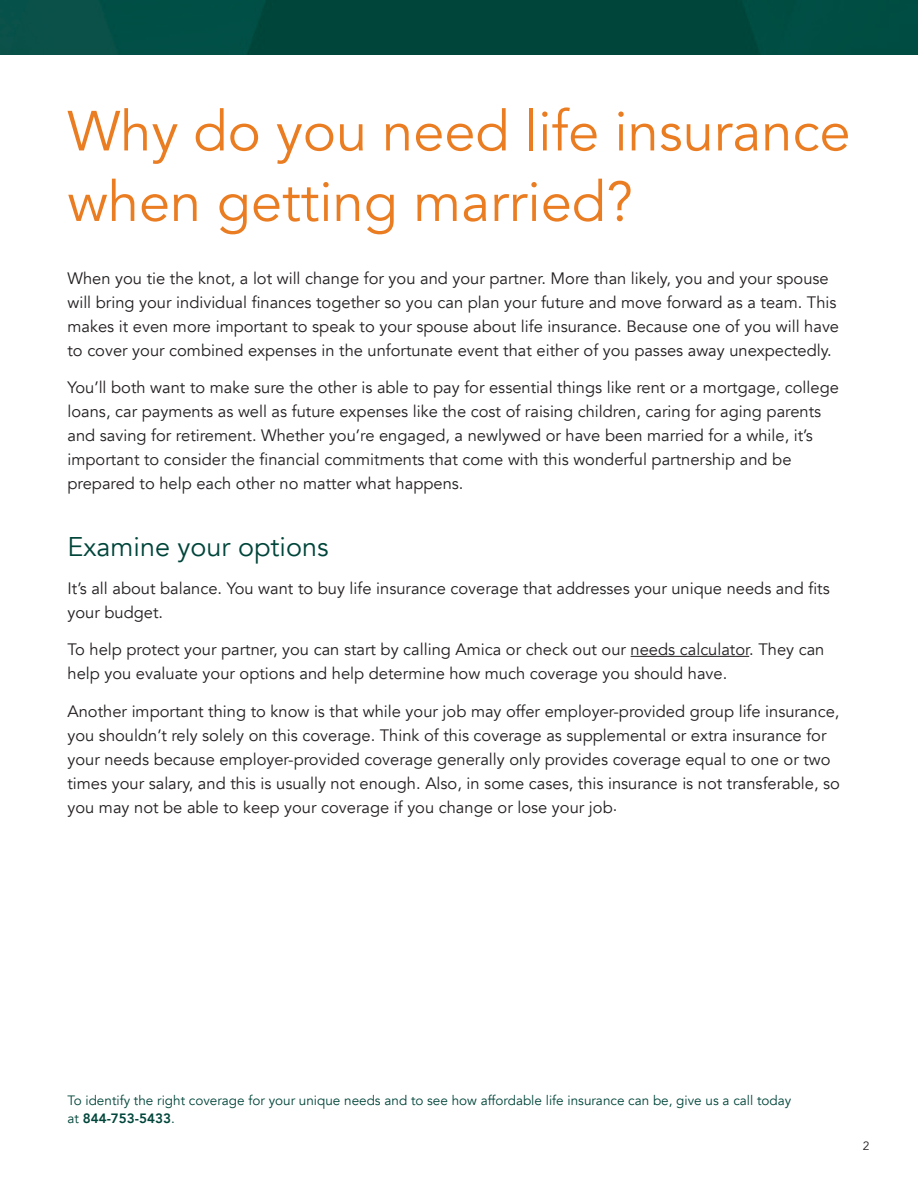
<style>
.page{position:relative;width:918px;height:1188px;background:#fff}
.page>*{position:absolute;margin:0;border:0;box-sizing:border-box;transform-origin:0 0}
.t1{font:55.95px/70.5px "Avenir";color:#ea7d22}
.t2{font:27px "Avenir";color:#00453a}
.t3{font:16.5px/24px "Avenir";color:#231f20}
.t4{font:13.5px/18px "Avenir";color:#00453a}
.t5{font:12px "Avenir";color:#231f20}
.s1{font-weight:800}
</style>
<div class="page">
<img style="left:0;top:0;width:918px;height:54px">
<hr style="left:631px;top:656px;width:118px;height:1px;background:#231f20">
<p class="t1" style="left:68px;top:97px;width:785px">Why do you need life insurance when getting married?</p>
<p class="t3" style="left:68px;top:266px;width:773px">When you tie the knot, a lot will change for you and your partner. More than likely, you and your spouse will bring your individual finances together so you can plan your future and move forward as a team. This makes it even more important to speak to your spouse about life insurance. Because one of you will have to cover your combined expenses in the unfortunate event that either of you passes away unexpectedly.</p>
<p class="t3" style="left:68px;top:376px;width:773px">You’ll both want to make sure the other is able to pay for essential things like rent or a mortgage, college loans, car payments as well as future expenses like the cost of raising children, caring for aging parents and saving for retirement. Whether you’re engaged, a newlywed or have been married for a while, it’s important to consider the financial commitments that come with this wonderful partnership and be prepared to help each other no matter what happens.</p>
<p class="t2" style="left:68px;top:531px;width:263px">Examine your options</p>
<p class="t3" style="left:68px;top:576px;width:764px">It’s all about balance. You want to buy life insurance coverage that addresses your unique needs and fits your budget.</p>
<p class="t3" style="left:68px;top:638px;width:758px">To help protect your partner, you can start by calling Amica or check out our needs calculator. They can help you evaluate your options and help determine how much coverage you should have.</p>
<p class="t3" style="left:68px;top:699px;width:774px">Another important thing to know is that while your job may offer employer-provided group life insurance, you shouldn’t rely solely on this coverage. Think of this coverage as supplemental or extra insurance for your needs because employer-provided coverage generally only provides coverage equal to one or two times your salary, and this is usually not enough. Also, in some cases, this insurance is not transferable, so you may not be able to keep your coverage if you change or lose your job.</p>
<p class="t4" style="left:68px;top:1092px;width:725px">To identify the right coverage for your unique needs and to see how affordable life insurance can be, give us a call today at <span class="s1">844-753-5433</span>.</p>
<p class="t5" style="left:863px;top:1139px;width:8px">2</p>
</div>
